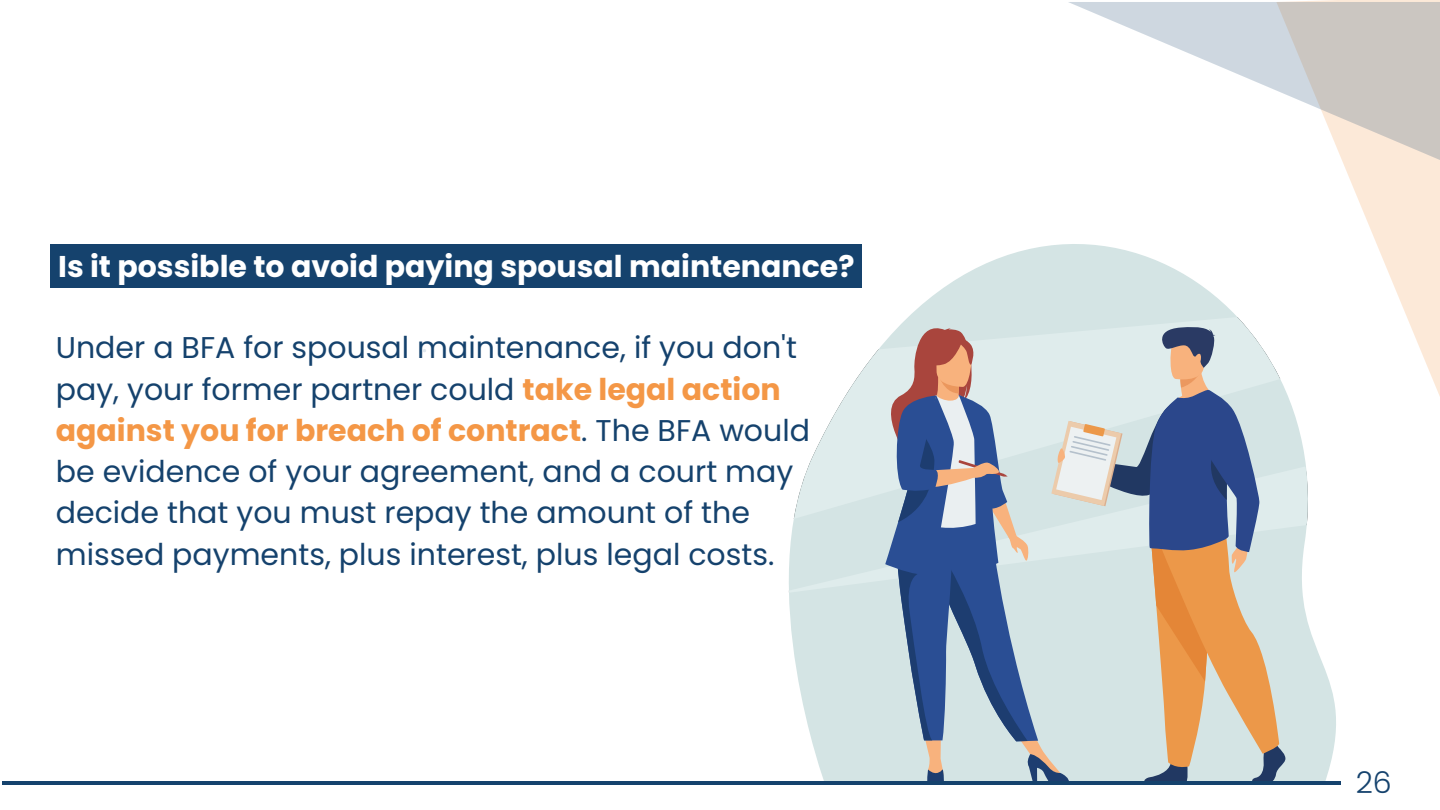
<style>
.page{position:relative;width:1440px;height:810px;background:#fff}
.page>*{position:absolute;margin:0;border:0;box-sizing:border-box;transform-origin:0 0}
.t1{font:30px/41.2px "Poppins";color:#15426d}
.t2{font:700 30px "Poppins";color:#fff}
.t3{font:300 30px "Poppins";color:#15426d}
.s1{font-weight:700;color:#f49746}
</style>
<div class="page">
<svg style="left:752px;top:244px;width:589px;height:541px"></svg>
<svg style="left:794px;top:317px;width:482px;height:149px"></svg>
<svg style="left:789px;top:466px;width:519px;height:127px;background:#dae8e8"></svg>
<svg style="left:874px;top:320px;width:413px;height:462px;background:#b0b5bc"></svg>
<svg style="left:1276px;top:0;width:164px;height:410px"></svg>
<svg style="left:1068px;top:2px;width:372px;height:160px"></svg>
<div style="left:51px;top:244px;width:811px;height:43px;background:#15426d"></div>
<hr style="left:2px;top:782px;width:1338px;height:3px;background:#15426d">
<svg style="left:709px;top:781px;width:58px;height:1px"></svg>
<p class="t2" style="left:58px;top:249px;width:798px">Is it possible to avoid paying spousal maintenance?</p>
<p class="t1" style="left:56px;top:327px;width:756px">Under a BFA for spousal maintenance, if you don't pay, your former partner could <span class="s1">take legal action against you for breach of contract</span>. The BFA would be evidence of your agreement, and a court may decide that you must repay the amount of the missed payments, plus interest, plus legal costs.</p>
<p class="t3" style="left:1356px;top:765px;width:38px">26</p>
</div>
